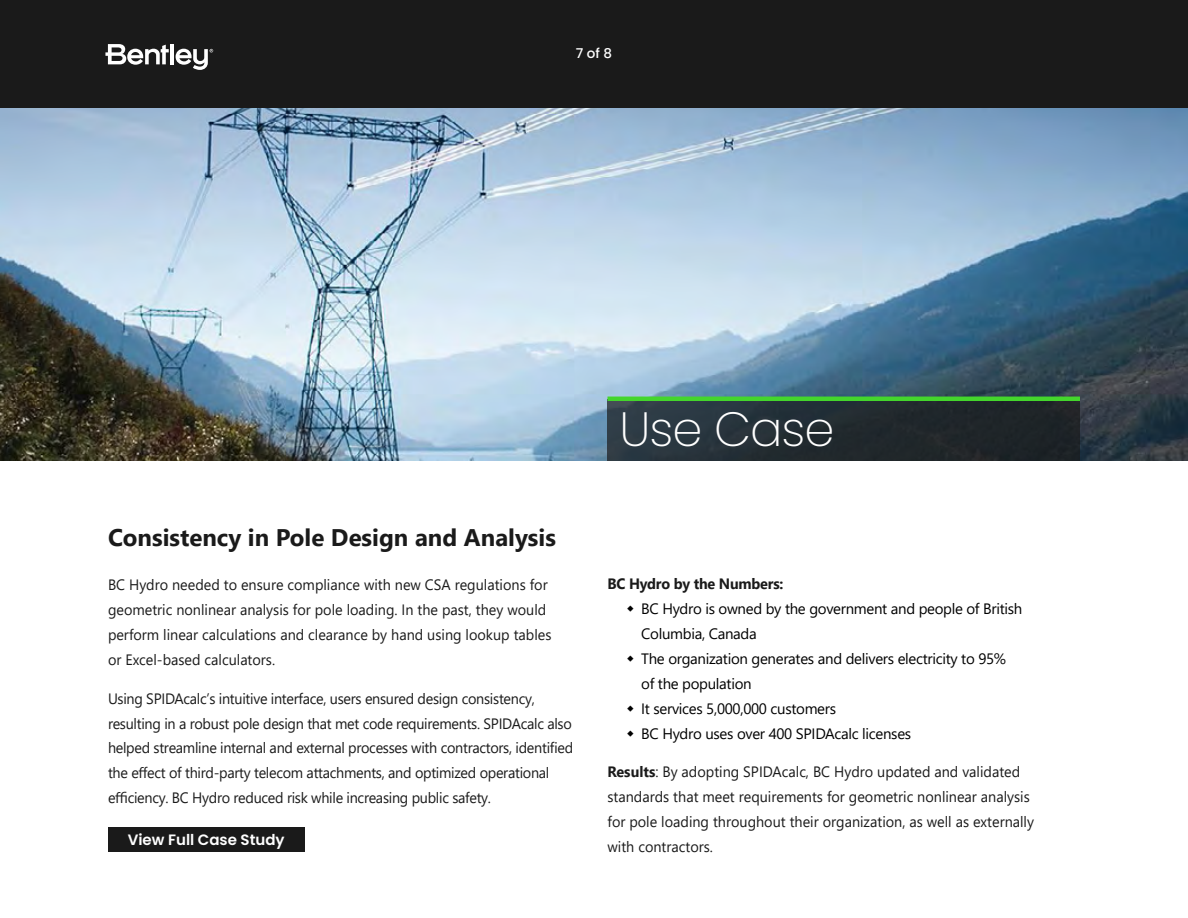
<style>
.page{position:relative;width:1188px;height:918px;background:#fff}
.page>*{position:absolute;margin:0;border:0;box-sizing:border-box;transform-origin:0 0}
.t1{font:200 48px "Poppins";letter-spacing:-.02em;color:#fff}
.t2{font:700 24px "Segoe UI";color:#1a1a1a}
.t3{font:15px/24.9px "Segoe UI";color:#1a1a1a;scale:.96 1}
.t4{font:15px/24.9px "Segoe UI";letter-spacing:-.02em;color:#1a1a1a;scale:.96 1}
.t5{font:15px/24.9px "Segoe UI";letter-spacing:-.02em;color:#000}
.t6{font:700 15px "Segoe UI";letter-spacing:-.015em;color:#1a1a1a;scale:.96 1}
.t7{font:600 15px "Poppins";color:#fff}
.t8{font:500 13.5px "Poppins";color:#fff}
.s1{font-weight:700}
</style>
<div class="page">
<div style="left:0;top:0;width:1188px;height:108px;background:#1a1a1a"></div>
<svg style="left:105px;top:44px;width:64px;height:21px"></svg>
<hr style="left:170px;top:44px;width:4px;height:20px;background:#fff">
<svg style="left:176px;top:49px;width:37px;height:21px"></svg>
<img style="left:0;top:108px;width:1188px;height:353px">
<div style="left:608px;top:399px;width:472px;height:62px;background:linear-gradient(to right,#2d3b45,#1b1f21)"></div>
<hr style="left:608px;top:397px;width:472px;height:4px;background:#44d62c">
<div style="left:108px;top:827px;width:197px;height:25px;background:#1a1a1a"></div>
<p class="t8" style="left:576px;top:46px;width:38px">7 of 8</p>
<h2 class="t2" style="left:108px;top:515px;width:449px">Consistency in Pole Design and Analysis</h2>
<h1 class="t1" style="left:620px;top:401px;width:217px">Use Case</h1>
<p class="t3" style="left:108px;top:571px;width:463px">BC Hydro needed to ensure compliance with new CSA regulations for geometric nonlinear analysis for pole loading. In the past, they would perform linear calculations and clearance by hand using lookup tables or Excel-based calculators.</p>
<p class="t4" style="left:108px;top:684px;width:486px">Using SPIDAcalc’s intuitive interface, users ensured design consistency, resulting in a robust pole design that met code requirements. SPIDAcalc also helped streamline internal and external processes with contractors, identified the effect of third-party telecom attachments, and optimized operational efficiency. BC Hydro reduced risk while increasing public safety.</p>
<p class="t7" style="left:128px;top:831px;width:158px">View Full Case Study</p>
<p class="t6" style="left:608px;top:570px;width:185px">BC Hydro by the Numbers:</p>
<p class="t5" style="left:641px;top:595px;width:383px">BC Hydro is owned by the government and people of British Columbia, Canada<br>The organization generates and delivers electricity to 95% of the population<br>It services 5,000,000 customers<br>BC Hydro uses over 400 SPIDAcalc licenses</p>
<p class="t3" style="left:608px;top:758px;width:446px"><span class="s1">Results</span>: By adopting SPIDAcalc, BC Hydro updated and validated standards that meet requirements for geometric nonlinear analysis for pole loading throughout their organization, as well as externally with contractors.</p>
</div>
